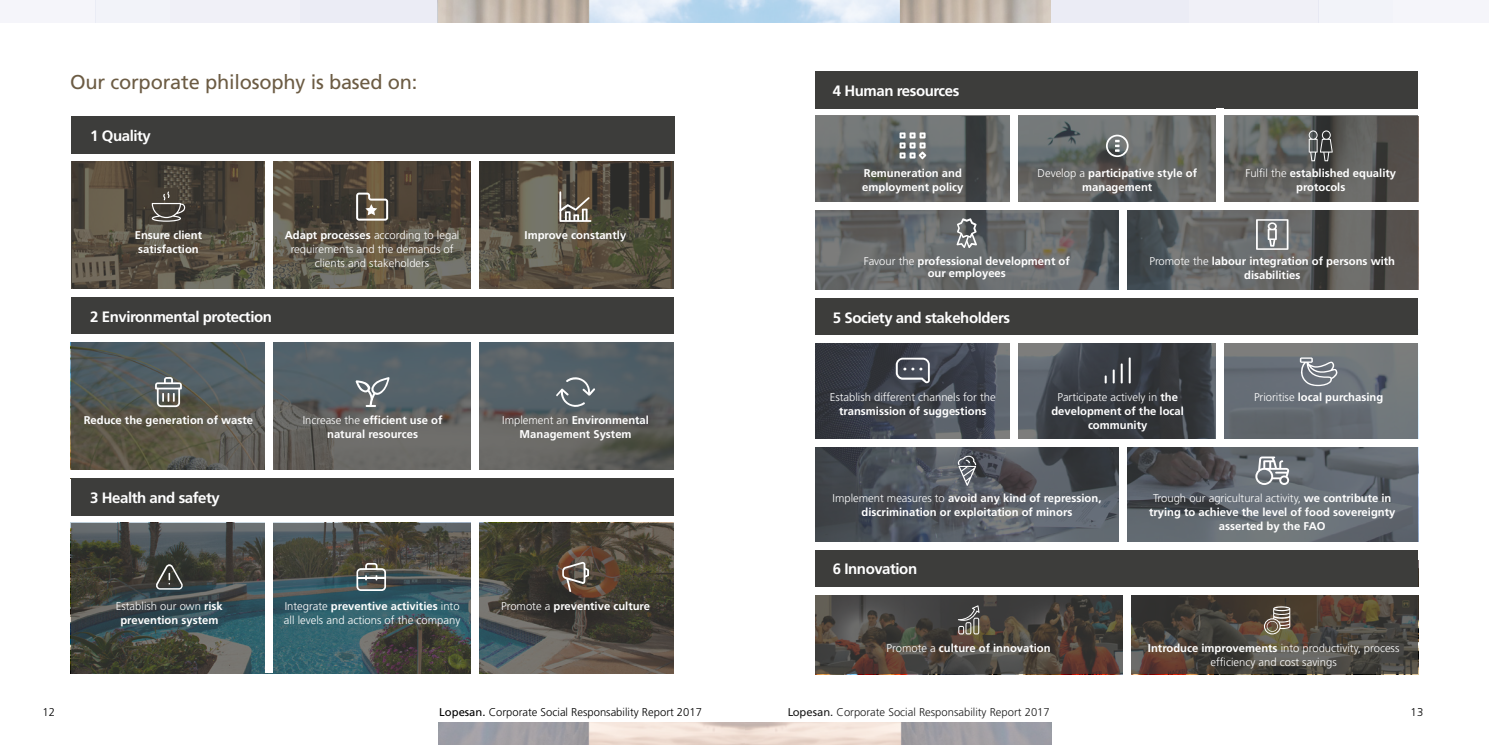
<style>
.page{position:relative;width:1489px;height:745px;background:#fff}
.page>*{position:absolute;margin:0;border:0;box-sizing:border-box;transform-origin:0 0}
.t1{font:20px "Frutiger LT Std";letter-spacing:-.01em;color:#6c5c44}
.t2{font:300 20px "Frutiger LT Std";color:#fff}
.t3{font:700 15px "Frutiger LT Std";letter-spacing:-.03em;color:#fff}
.t4{font:700 11.25px/13.8px "Frutiger LT Std";color:#fff;text-align:center}
.t5{font:300 11.25px/13.8px "Frutiger LT Std";color:#fff;text-align:center}
.t6{font:300 11.25px "Frutiger LT Std";color:#000}
.s1{font-weight:700}
.s2{font-weight:300}
.s3{font-weight:400}
</style>
<div class="page">
<svg style="left:437px;top:0;width:614px;height:23px;background:#c8cccf"></svg>
<div style="left:1051px;top:0;width:137px;height:23px;background:#ebecf5"></div>
<div style="left:1188px;top:0;width:130px;height:23px;background:#f0f0f7"></div>
<div style="left:1318px;top:0;width:74px;height:23px;background:#f2f3f9"></div>
<div style="left:1392px;top:0;width:96px;height:23px;background:#f5f5fa"></div>
<div style="left:300px;top:0;width:137px;height:23px;background:#ebecf5"></div>
<div style="left:170px;top:0;width:130px;height:23px;background:#f0f0f7"></div>
<div style="left:95px;top:0;width:75px;height:23px;background:#f2f3f9"></div>
<div style="left:0;top:0;width:95px;height:23px;background:#f5f5fa"></div>
<svg style="left:438px;top:722px;width:614px;height:22px;background:#c8bfbd"></svg>
<svg style="left:815px;top:343px;width:602px;height:198px;background:#52575e"></svg>
<div style="left:805px;top:438px;width:616px;height:8px;background:#fff"></div>
<div style="left:1010px;top:328px;width:8px;height:114px;background:#fff"></div>
<div style="left:1216px;top:328px;width:8px;height:114px;background:#fff"></div>
<div style="left:1118px;top:444px;width:8px;height:100px;background:#fff"></div>
<div style="left:815px;top:298px;width:603px;height:38px;background:#3d3d3b"></div>
<div style="left:71px;top:116px;width:603px;height:37px;background:#3d3d3b"></div>
<svg style="left:71px;top:161px;width:602px;height:128px;background:#544d40"></svg>
<svg style="left:71px;top:522px;width:602px;height:151px;background:#454d4a"></svg>
<svg style="left:71px;top:342px;width:602px;height:128px;background:#5a5e5e"></svg>
<svg style="left:815px;top:116px;width:602px;height:174px;background:#606262"></svg>
<svg style="left:815px;top:595px;width:602px;height:78px;background:#4a433d"></svg>
<svg style="left:1308px;top:130px;width:24px;height:31px"></svg>
<svg style="left:1255px;top:219px;width:33px;height:31px"></svg>
<svg style="left:956px;top:218px;width:21px;height:30px"></svg>
<svg style="left:957px;top:455px;width:19px;height:30px"></svg>
<svg style="left:895px;top:357px;width:34px;height:26px"></svg>
<svg style="left:1112px;top:369px;width:2px;height:14px"></svg>
<hr style="left:1120px;top:363px;width:2px;height:20px;background:#fff">
<hr style="left:1128px;top:357px;width:2px;height:26px;background:#fff">
<svg style="left:1104px;top:375px;width:2px;height:8px"></svg>
<svg style="left:1299px;top:357px;width:38px;height:29px"></svg>
<svg style="left:1255px;top:456px;width:34px;height:28px"></svg>
<svg style="left:156px;top:564px;width:27px;height:25px"></svg>
<svg style="left:356px;top:562px;width:30px;height:28px"></svg>
<svg style="left:562px;top:561px;width:27px;height:30px"></svg>
<svg style="left:155px;top:377px;width:27px;height:30px"></svg>
<svg style="left:556px;top:376px;width:39px;height:30px"></svg>
<svg style="left:355px;top:377px;width:34px;height:30px"></svg>
<svg style="left:356px;top:192px;width:32px;height:28px"></svg>
<svg style="left:152px;top:191px;width:33px;height:30px"></svg>
<svg style="left:559px;top:191px;width:32px;height:31px"></svg>
<svg style="left:899px;top:132px;width:27px;height:27px"></svg>
<div style="left:815px;top:71px;width:602px;height:38px;background:#3d3d3b"></div>
<div style="left:471px;top:158px;width:8px;height:515px;background:#fff"></div>
<div style="left:801px;top:202px;width:620px;height:8px;background:#fff"></div>
<div style="left:808px;top:335px;width:620px;height:8px;background:#fff"></div>
<div style="left:1009px;top:111px;width:8px;height:95px;background:#fff"></div>
<div style="left:1216px;top:108px;width:8px;height:98px;background:#fff"></div>
<div style="left:1118px;top:204px;width:8px;height:87px;background:#fff"></div>
<div style="left:1123px;top:575px;width:8px;height:98px;background:#fff"></div>
<div style="left:265px;top:157px;width:8px;height:515px;background:#fff"></div>
<div style="left:71px;top:296px;width:602px;height:38px;background:#3d3d3b"></div>
<div style="left:71px;top:478px;width:602px;height:37px;background:#3d3d3b"></div>
<div style="left:815px;top:549px;width:602px;height:38px;background:#3d3d3b"></div>
<svg style="left:1263px;top:606px;width:27px;height:28px"></svg>
<svg style="left:957px;top:605px;width:22px;height:29px"></svg>
<svg style="left:1105px;top:135px;width:23px;height:22px"></svg>
<div style="left:67px;top:289px;width:620px;height:8px;background:#fff"></div>
<h1 class="t1" style="left:70px;top:70px;width:349px">Our corporate philosophy is based on:</h1>
<h2 class="t3" style="left:90px;top:126px;width:62px">1 Quality</h2>
<p class="t4" style="left:135px;top:228px;width:69px;text-align:left">Ensure client satisfaction</p>
<p class="t5" style="left:285px;top:228px;width:176px"><span class="s1">Adapt processes</span> according to legal requirements and the demands of clients and stakeholders</p>
<p class="t4" style="left:524px;top:228px;width:103px">Improve constantly</p>
<h2 class="t3" style="left:90px;top:307px;width:183px">2 Environmental protection</h2>
<p class="t4" style="left:84px;top:413px;width:171px">Reduce the generation of waste</p>
<p class="t4" style="left:303px;top:413px;width:141px"><span class="s2">Increase the</span> efficient use of natural resources</p>
<p class="t4" style="left:502px;top:413px;width:148px"><span class="s2">Implement an</span> Environmental<br>Management System</p>
<h2 class="t3" style="left:90px;top:488px;width:131px">3 Health and safety</h2>
<p class="t4" style="left:116px;top:598px;width:108px"><span class="s2">Establish our own</span> risk prevention system</p>
<p class="t5" style="left:284px;top:598px;width:178px;text-align:left">Integrate <span class="s1">preventive activities</span> into all levels and actions of the company</p>
<p class="t4" style="left:501px;top:598px;width:150px"><span class="s2">Promote a</span> preventive culture</p>
<h1 class="t2" style="left:834px;top:73px;width:13px">4</h1>
<h2 class="t3" style="left:832px;top:82px;width:128px">4 Human resources</h2>
<p class="t4" style="left:862px;top:166px;width:103px;text-align:left">Remuneration and employment policy</p>
<p class="t4" style="left:1037px;top:166px;width:161px"><span class="s2">Develop a</span> participative style of management</p>
<p class="t4" style="left:1245px;top:166px;width:152px"><span class="s2">Fulfil the</span> established equality protocols</p>
<p class="t4" style="left:863px;top:255px;width:208px;line-height:12.5px"><span class="s2">Favour the</span> professional development of our employees</p>
<h2 class="t3" style="left:832px;top:309px;width:179px">5 Society and stakeholders</h2>
<p class="t4" style="left:1149px;top:254px;width:247px"><span class="s2">Promote the</span> labour integration of persons with disabilities</p>
<p class="t5" style="left:829px;top:390px;width:167px">Establish different channels for the</p>
<p class="t4" style="left:839px;top:404px;width:149px">transmission of suggestions</p>
<p class="t4" style="left:1051px;top:390px;width:134px"><span class="s2">Participate actively in</span> the development of the local community</p>
<p class="t4" style="left:1253px;top:390px;width:131px"><span class="s2">Prioritise</span> local purchasing</p>
<p class="t4" style="left:832px;top:491px;width:270px"><span class="s2">Implement measures to</span> avoid any kind of repression, discrimination or exploitation of minors</p>
<p class="t4" style="left:1149px;top:491px;width:248px"><span class="s2">Trough our agricultural activity,</span> we contribute in trying to achieve the level of food sovereignty asserted by the FAO</p>
<h2 class="t3" style="left:832px;top:560px;width:86px">6 Innovation</h2>
<p class="t4" style="left:886px;top:640px;width:165px"><span class="s2">Promote a</span> culture of innovation</p>
<p class="t5" style="left:1147px;top:640px;width:253px"><span class="s1">Introduce improvements</span> into productivity, process efficiency and cost savings</p>
<p class="t6" style="left:43px;top:705px;width:14px">12</p>
<p class="t6" style="left:439px;top:705px;width:264px"><span class="s3">Lopesan.</span> Corporate Social Responsability Report 2017</p>
<p class="t6" style="left:787px;top:705px;width:264px"><span class="s3">Lopesan.</span> Corporate Social Responsability Report 2017</p>
<p class="t6" style="left:1410px;top:705px;width:14px">13</p>
</div>
